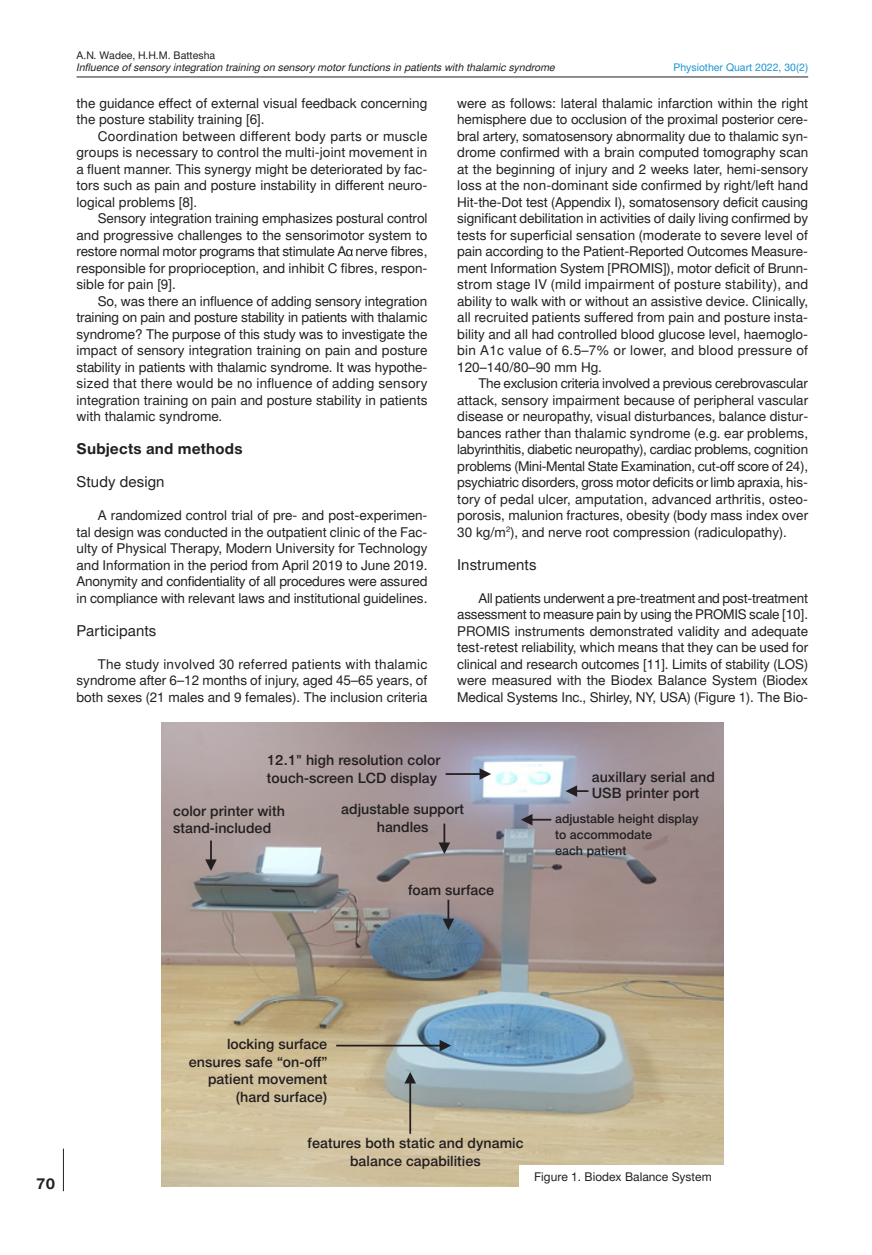
<style>
.page{position:relative;width:872px;height:1255px;background:#fff}
.page>*{position:absolute;margin:0;border:0;box-sizing:border-box;transform-origin:0 0}
.t1{font:15px "Switzer EFN";letter-spacing:.005em;color:#231f20}
.t2{font:700 15px "Switzer EFN";letter-spacing:.01em;color:#231f20}
.t3{font:14.1px/17.7px "Switzer EFN Medium";color:#231f20}
.t4{font:13.5px/16.5px "Switzer EFN";color:#231f20;text-align:justify}
.t5{font:12.45px/15.9px "Switzer EFN Medium";color:#231f20}
.t6{font:12px "Switzer EFN";color:#231f20}
.t7{font:italic 10.5px "Switzer EFN";color:#231f20}
.t8{font:10.5px "Switzer EFN";color:#1c94d2}
.t9{font:10.5px "Switzer EFN";color:#231f20}
</style>
<div class="page">
<hr style="left:63px;top:1148px;width:1px;height:43px;background:#231f20">
<hr style="left:77px;top:77px;width:731px;height:1px;background:#231f20">
<svg style="left:346px;top:249px;width:7px;height:7px"></svg>
<img style="left:162px;top:723px;width:561px;height:463px">
<hr style="left:336px;top:1044px;width:107px;height:2px;background:#231f20">
<svg style="left:439px;top:1039px;width:12px;height:12px"></svg>
<hr style="left:409px;top:1079px;width:2px;height:54px;background:#231f20">
<svg style="left:404px;top:1071px;width:12px;height:12px"></svg>
<hr style="left:447px;top:899px;width:2px;height:23px;background:#231f20">
<svg style="left:442px;top:918px;width:12px;height:12px"></svg>
<hr style="left:210px;top:840px;width:2px;height:22px;background:#231f20">
<svg style="left:205px;top:859px;width:12px;height:12px"></svg>
<hr style="left:445px;top:773px;width:38px;height:2px;background:#231f20">
<svg style="left:479px;top:768px;width:12px;height:11px"></svg>
<svg style="left:565px;top:785px;width:23px;height:11px"></svg>
<hr style="left:529px;top:818px;width:22px;height:2px;background:#231f20">
<svg style="left:521px;top:814px;width:11px;height:11px"></svg>
<hr style="left:443px;top:823px;width:2px;height:23px;background:#231f20">
<svg style="left:438px;top:842px;width:12px;height:12px"></svg>
<div style="left:519px;top:1165px;width:204px;height:26px;background:#fff"></div>
<p class="t9" style="left:77px;top:49px;width:140px">A.N. Wadee, H.H.M. Battesha</p>
<p class="t7" style="left:77px;top:61px;width:480px">Influence of sensory integration training on sensory motor functions in patients with thalamic syndrome</p>
<p class="t8" style="left:673px;top:61px;width:136px">Physiother Quart 2022, 30(2)</p>
<p class="t4" style="left:77px;top:95px;width:352px">the guidance effect of external visual feedback concerning the posture stability training [6].</p>
<p class="t4" style="left:77px;top:128px;width:352px;text-indent:21px">Coordination between different body parts or muscle groups is necessary to control the multi-joint movement in a fluent manner. This synergy might be deteriorated by fac&shy;tors such as pain and posture instability in different neuro&shy;logical problems [8].</p>
<p class="t4" style="left:77px;top:210px;width:352px;text-indent:21px">Sensory integration training emphasizes postural control and progressive challenges to the sensorimotor system to restore normal motor programs that stimulate A nerve fibres, responsible for proprioception, and inhibit C fibres, respon&shy;sible for pain [9].</p>
<p class="t4" style="left:77px;top:293px;width:352px;text-indent:21px">So, was there an influence of adding sensory integration training on pain and posture stability in patients with thalamic syndrome? The purpose of this study was to investigate the impact of sensory integration training on pain and posture stability in patients with thalamic syndrome. It was hypothe&shy;sized that there would be no influence of adding sensory integration training on pain and posture stability in patients with thalamic syndrome.</p>
<p class="t2" style="left:77px;top:439px;width:167px">Subjects and methods</p>
<p class="t1" style="left:77px;top:473px;width:90px">Study design</p>
<p class="t4" style="left:77px;top:507px;width:352px;text-indent:21px">A randomized control trial of pre- and post-experimen&shy;tal design was conducted in the outpatient clinic of the Fac&shy;ulty of Physical Therapy, Modern University for Technology and I nformation in the period from April 2019 to June 2019.<br>Anonymity and confidentiality of all procedures were assured in compliance with relevant laws and institutional guidelines.</p>
<p class="t1" style="left:77px;top:621px;width:81px">Participants</p>
<p class="t4" style="left:77px;top:656px;width:352px;text-indent:21px">The study involved 30 referred patients with thalamic syndrome after 6–12 months of injury, aged 45–65 years, of both sexes (21 males and 9 females). The inclusion criteria</p>
<p class="t4" style="left:457px;top:95px;width:352px">were as follows: lateral thalamic infarction within the right hemisphere due to occlusion of the proximal posterior cere&shy;bral artery, somatosensory abnormality due to thalamic syn&shy;drome confirmed with a brain computed tomography scan at the beginning of injury and 2 weeks later, hemi-sensory loss at the non-dominant side confirmed by right/left hand Hit-the-Dot test (Appendix I), somatosensory deficit causing significant debilitation in activities of daily living confirmed by tests for superficial sensation (moderate to severe level of pain according to the Patient-Reported Outcomes Measure&shy;ment I nformation System [PROMIS]), motor deficit of Brunn&shy;strom stage IV (mild impairment of posture stability), and ability to walk with or without an assistive device. Clinically, all recruited patients suffered from pain and posture insta&shy;bility and all had controlled blood glucose level, haemoglo&shy;bin A1c value of 6.5–7% or lower, and blood pressure of 120–140/80–90 mm Hg.</p>
<p class="t4" style="left:457px;top:375px;width:352px;text-indent:21px">The exclusion criteria involved a previous cerebrovascular attack, sensory impairment because of peripheral vascular disease or neuropathy, visual disturbances, balance distur&shy;bances rather than thalamic syndrome (e.g. ear problems, labyrinthitis, diabetic neuropathy), cardiac problems, cognition problems (Mini-Mental State Examination, cut-off score of 24), psychiatric disorders, gross motor deficits or limb apraxia, his&shy;tory of pedal ulcer, amputation, advanced arthritis, osteo&shy;porosis, malunion fractures, obesity (body mass index over 30 kg/m<sup>2</sup>), and nerve root compression (radiculopathy).</p>
<p class="t1" style="left:457px;top:555px;width:81px">I nstruments</p>
<p class="t4" style="left:457px;top:590px;width:352px;text-indent:21px">All patients underwent a pre-treatment and post-treatment assessment to measure pain by using the PROMIS scale [10].<br>PROMI S instruments demonstrated validity and adequate test-retest reliability, which means that they can be used for clinical and research outcomes [11]. Limits of stability (LOS) were measured with the Biodex Balance System (Biodex Medical Systems I nc., Shirley, NY, USA) (Figure 1). The Bio-</p>
<p class="t3" style="left:267px;top:751px;width:175px">12.1" high resolution color touch-screen LCD display</p>
<p class="t3" style="left:173px;top:802px;width:113px">color printer with stand-included</p>
<p class="t3" style="left:341px;top:800px;width:124px;text-align:center">adjustable support handles</p>
<p class="t3" style="left:408px;top:881px;width:88px">foam surface</p>
<p class="t3" style="left:591px;top:769px;width:125px;line-height:15.9px">auxillary serial and<br>USB printer port</p>
<p class="t5" style="left:555px;top:811px;width:145px">adjustable height display to accommodate<br>each patient</p>
<p class="t2" style="left:36px;top:1173px;width:20px">70</p>
<p class="t3" style="left:189px;top:1035px;width:140px;text-align:right">locking surface ensures safe “on-off” patient movement (hard surface)</p>
<p class="t3" style="left:307px;top:1134px;width:217px;text-align:center">features both static and dynamic balance capabilities</p>
<p class="t6" style="left:534px;top:1170px;width:179px">Figure 1. Biodex Balance System</p>
</div>
